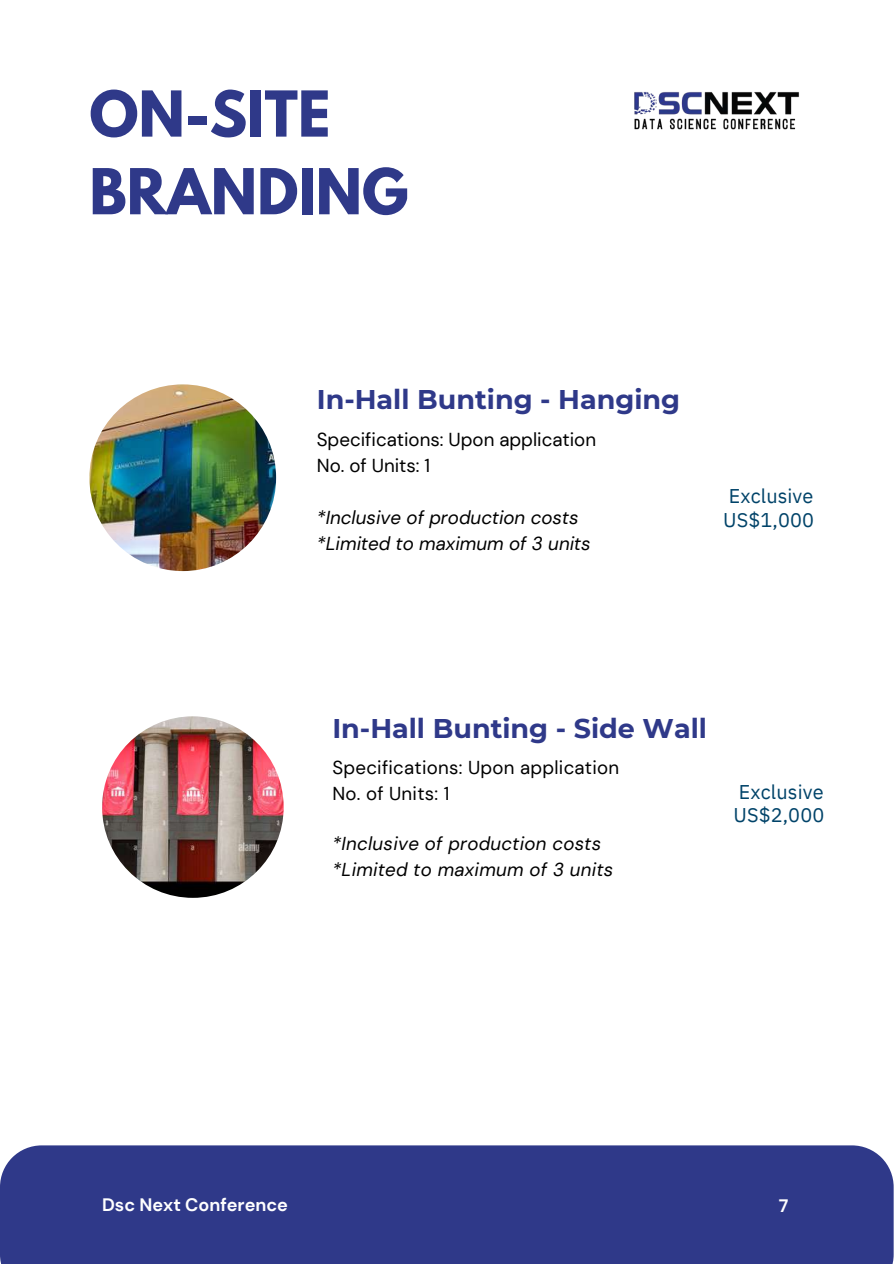
<style>
.page{position:relative;width:894px;height:1264px;background:#fff}
.page>*{position:absolute;margin:0;border:0;box-sizing:border-box;transform-origin:0 0}
.t1{font:700 55.95px/77.7px "League Spartan";color:#2f3989}
.t2{font:700 27px "Montserrat";color:#2f3989}
.t3{font:19.8px/23.5px "IBM Plex Sans";letter-spacing:.005em;color:#004369}
.t4{font:italic 18.75px/25.8px "DM Sans";letter-spacing:.005em;color:#000}
.t5{font:18.75px/25.8px "DM Sans";letter-spacing:.005em;color:#000}
.t6{font:700 18px "DM Sans";color:#fff}
</style>
<div class="page">
<img style="left:89px;top:384px;width:187px;height:187px;border-radius:50%">
<img style="left:102px;top:716px;width:181px;height:181px;border-radius:50%">
<div style="left:0;top:1145px;width:893px;height:118px;background:#2f3989"></div>
<img style="left:634px;top:92px;width:165px;height:38px">
<h1 class="t1" style="left:89px;top:82px;width:320px">ON-SITE<br>BRANDING</h1>
<h2 class="t2" style="left:317px;top:382px;width:365px">In-Hall Bunting - Hanging</h2>
<p class="t5" style="left:317px;top:427px;width:281px">Specifications: Upon application<br>No. of Units: 1</p>
<p class="t4" style="left:317px;top:504px;width:275px">*Inclusive of production costs *Limited to maximum of 3 units</p>
<p class="t3" style="left:723px;top:484px;width:92px">Exclusive<br>US$1,000</p>
<h2 class="t2" style="left:332px;top:712px;width:376px">In-Hall Bunting - Side Wall</h2>
<p class="t5" style="left:332px;top:755px;width:288px;line-height:25.3px">Specifications: Upon application<br>No. of Units: 1</p>
<p class="t4" style="left:332px;top:831px;width:282px;line-height:25.3px">*Inclusive of production costs *Limited to maximum of 3 units</p>
<p class="t3" style="left:733px;top:779px;width:92px">Exclusive<br>US$2,000</p>
<p class="t6" style="left:102px;top:1192px;width:187px">Dsc Next Conference</p>
<p class="t6" style="left:778px;top:1193px;width:11px">7</p>
</div>
